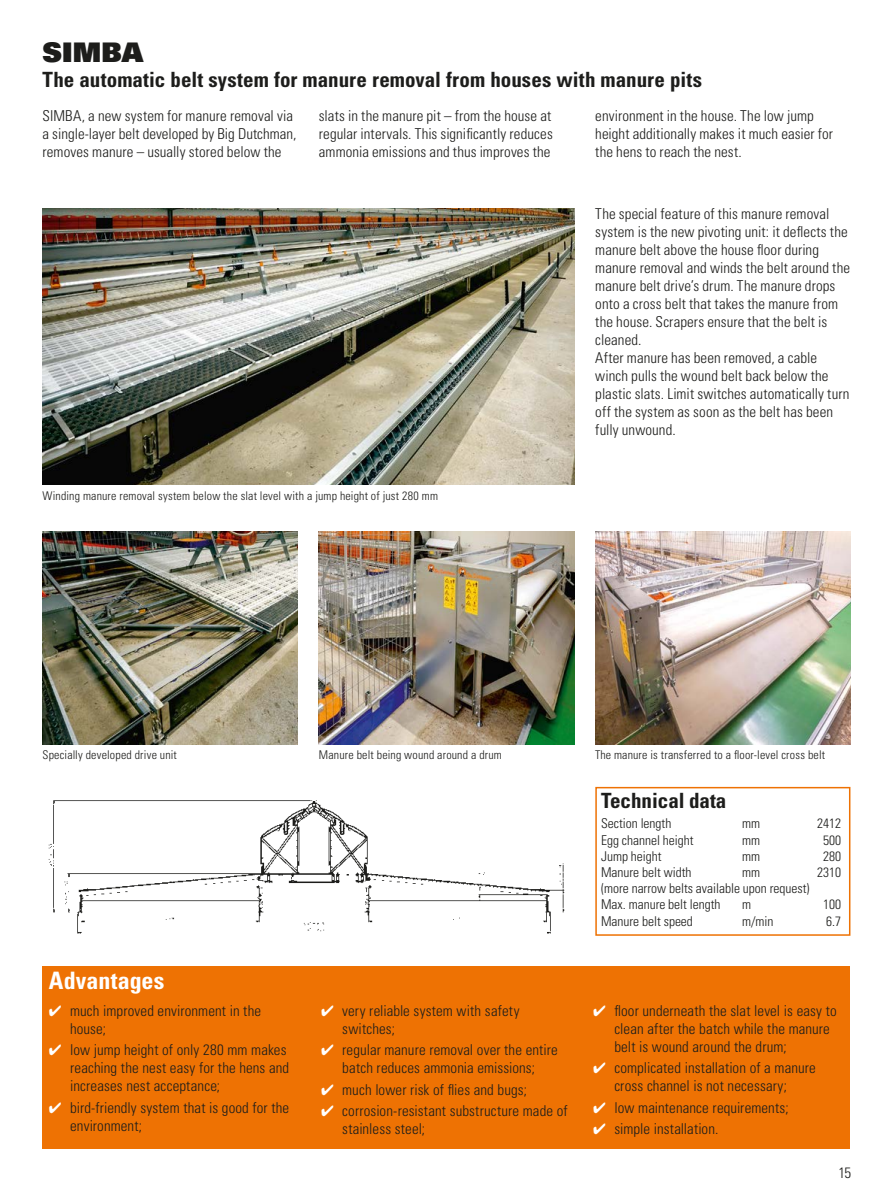
<style>
.page{position:relative;width:893px;height:1191px;background:#fff}
.page>*{position:absolute;margin:0;border:0;box-sizing:border-box;transform-origin:0 0}
.t1{font:27px "Univers LT Std X Black";letter-spacing:.005em;color:#1d1d1b}
.t2{font:700 condensed 24px "Univers LT Std";letter-spacing:.005em;color:#fff}
.t3{font:700 condensed 21px "Univers LT Std";letter-spacing:.005em;color:#1d1d1b}
.t4{font:300 condensed 15px/18px "Univers LT Std";letter-spacing:.005em;color:#1d1d1b}
.t5{font:15px "Univers LTCYR 47 Light Cond";color:#1d1d1b}
.t6{font:300 condensed 13.5px/16.2px "Univers LT Std";color:#1d1d1b}
.t7{font:300 condensed 12px "Univers LT Std";letter-spacing:.015em;color:#1d1d1b}
.s1{color:#fff}
</style>
<div class="page">
<img style="left:43px;top:208px;width:531px;height:277px">
<img style="left:43px;top:531px;width:255px;height:213px">
<img style="left:319px;top:531px;width:255px;height:213px">
<img style="left:595px;top:531px;width:255px;height:213px">
<img style="left:48px;top:800px;width:517px;height:134px">
<div style="left:43px;top:965px;width:807px;height:183px;background:#ee7203"></div>
<div style="left:595px;top:787px;width:255px;height:148px;border:2px solid #ee7203"></div>
<h1 class="t1" style="left:43px;top:35px;width:102px">SIMBA</h1>
<h3 class="t3" style="left:43px;top:67px;width:661px">The automatic belt system for manure removal from houses with manure pits</h3>
<p class="t4" style="left:42px;top:107px;width:255px">SIMBA, a new system for manure removal via a single-layer belt developed by Big Dutchman, removes manure – usually stored below the</p>
<p class="t4" style="left:319px;top:107px;width:235px;text-align:justify">slats in the manure pit – from the house at regular intervals. This significantly reduces ammonia emissions and thus improves the</p>
<p class="t4" style="left:595px;top:107px;width:239px">environment in the house. The low jump height additionally makes it much easier for the hens to reach the nest.</p>
<p class="t7" style="left:43px;top:488px;width:397px">Winding manure removal system below the slat level with a jump height of just 280 mm</p>
<p class="t4" style="left:595px;top:205px;width:256px">The special feature of this manure removal system is the new pivoting unit: it deflects the manure belt above the house floor during manure removal and winds the belt around the manure belt drive’s drum. The manure drops onto a cross belt that takes the manure from the house. Scrapers ensure that the belt is cleaned.<br>After manure has been removed, a cable winch pulls the wound belt back below the plastic slats. Limit switches automatically turn off the system as soon as the belt has been fully unwound.</p>
<p class="t7" style="left:43px;top:748px;width:136px">Specially developed drive unit</p>
<p class="t7" style="left:319px;top:748px;width:185px">Manure belt being wound around a drum</p>
<p class="t7" style="left:595px;top:748px;width:231px">The manure is transferred to a floor-level cross belt</p>
<h3 class="t3" style="left:601px;top:787px;width:127px">Technical data</h3>
<p class="t6" style="left:601px;top:815px;width:72px">Section length</p>
<p class="t6" style="left:742px;top:815px;width:20px">mm</p>
<p class="t6" style="left:817px;top:815px;width:25px">2412</p>
<p class="t6" style="left:601px;top:831px;width:94px">Egg channel height</p>
<p class="t6" style="left:742px;top:831px;width:20px">mm</p>
<p class="t6" style="left:823px;top:831px;width:19px">500</p>
<p class="t6" style="left:601px;top:848px;width:62px">Jump height</p>
<p class="t6" style="left:742px;top:848px;width:20px">mm</p>
<p class="t6" style="left:823px;top:848px;width:19px">280</p>
<p class="t6" style="left:601px;top:864px;width:92px">Manure belt width</p>
<p class="t6" style="left:742px;top:864px;width:20px">mm</p>
<p class="t6" style="left:817px;top:864px;width:25px">2310</p>
<p class="t6" style="left:601px;top:880px;width:210px">(more narrow belts available upon request)<br>Max. manure belt length</p>
<p class="t6" style="left:742px;top:896px;width:11px">m</p>
<p class="t6" style="left:823px;top:896px;width:19px">100</p>
<h2 class="t2" style="left:49px;top:966px;width:117px">Advantages</h2>
<p class="t4" style="left:70px;top:1001px;width:192px;text-indent:-21px"><span class="s1">✔</span> much improved environment in the house;</p>
<p class="t4" style="left:70px;top:1041px;width:221px;text-indent:-21px"><span class="s1">✔</span> low jump height of only 280 mm makes reaching the nest easy for the hens and increases nest acceptance;</p>
<p class="t4" style="left:70px;top:1098px;width:221px;text-indent:-21px"><span class="s1">✔</span> bird-friendly system that is good for the environment;</p>
<p class="t6" style="left:601px;top:912px;width:93px">Manure belt speed</p>
<p class="t6" style="left:742px;top:912px;width:33px">m/min</p>
<p class="t6" style="left:826px;top:912px;width:16px">6.7</p>
<p class="t4" style="left:342px;top:1001px;width:179px;text-indent:-21px"><span class="s1">✔</span> very reliable system with safety switches;</p>
<p class="t4" style="left:321px;top:1041px;width:238px;text-align:center"><span class="s1">✔</span> regular manure removal over the entire batch reduces ammonia emissions;</p>
<p class="t4" style="left:321px;top:1080px;width:207px"><span class="s1">✔</span> much lower risk of flies and bugs;</p>
<p class="t4" style="left:342px;top:1101px;width:227px;text-indent:-21px"><span class="s1">✔</span> corrosion-resistant substructure made of stainless steel;</p>
<p class="t4" style="left:614px;top:1001px;width:224px;text-indent:-21px"><span class="s1">✔</span> floor underneath the slat level is easy to clean after the batch while the manure belt is wound around the drum;</p>
<p class="t4" style="left:593px;top:1059px;width:224px;text-align:center"><span class="s1">✔</span> complicated installation of a manure cross channel is not necessary;</p>
<p class="t4" style="left:593px;top:1098px;width:197px"><span class="s1">✔</span> low maintenance requirements;</p>
<p class="t4" style="left:593px;top:1119px;width:127px"><span class="s1">✔</span> simple installation.</p>
<p class="t5" style="left:839px;top:1162px;width:14px">15</p>
<p class="t6" style="left:838px;top:1165px;width:13px">15</p>
</div>
